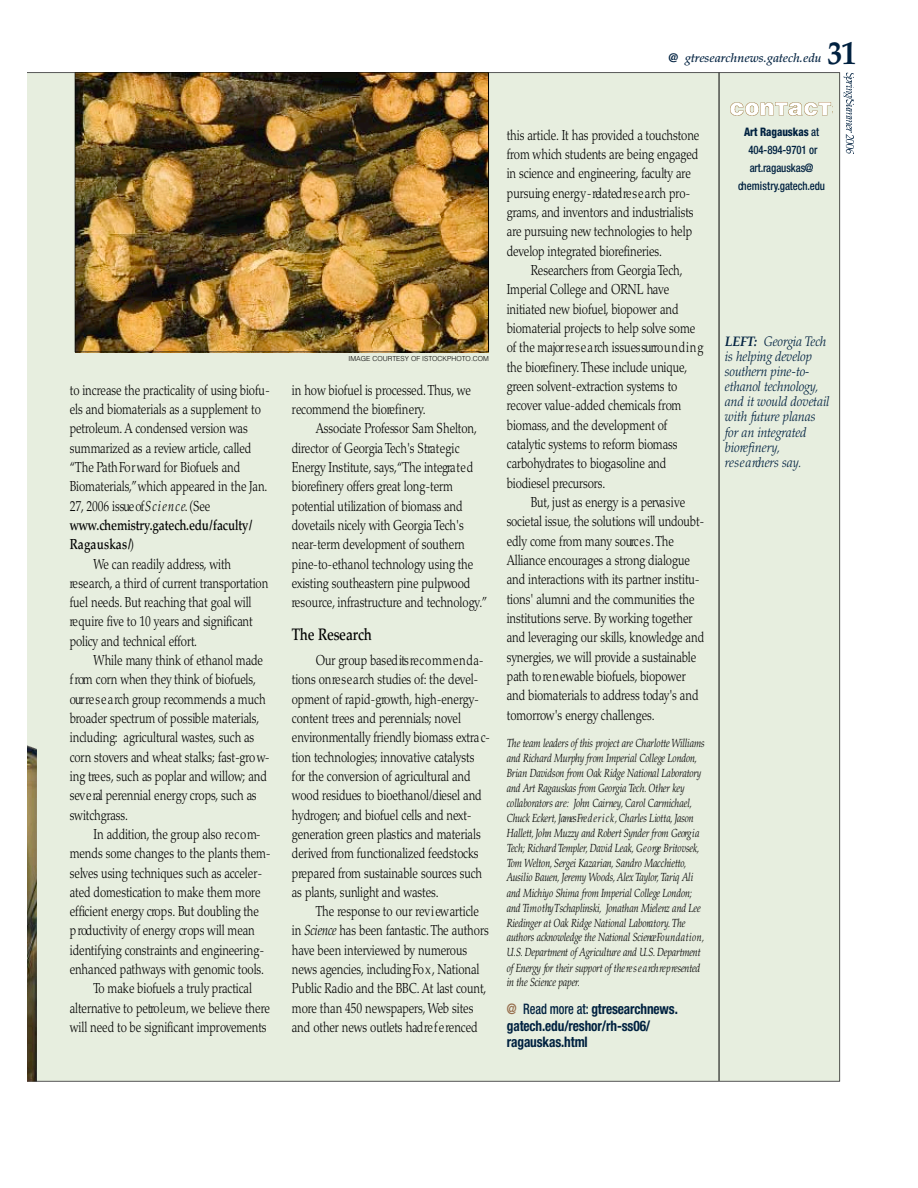
<style>
.page{position:relative;width:918px;height:1188px;background:#fff}
.page>*{position:absolute;margin:0;border:0;box-sizing:border-box;transform-origin:0 0}
.t1{font:700 33.15px "Palatino";color:#002140;scale:.9 1}
.t2{font:500 16.5px "Palatino";letter-spacing:-.015em;color:#000;scale:.8 1}
.t3{font:300 14.55px/19.4px "Palatino";color:#000;scale:.8 1}
.t4{font:700 condensed 14.55px/16.5px "Helvetica Neue";letter-spacing:-.01em;color:#002140;scale:.92 1}
.t5{font:500 14.55px "Palatino";letter-spacing:-.01em;color:#000;scale:.8 1}
.t6{font:italic 300 13.8px/15.1px "Palatino";color:#002140;scale:.92 1}
.t7{font:italic 500 12.45px "Palatino";color:#002140}
.t8{font:italic 300 11.7px/15px "Palatino";color:#000;scale:.8 1}
.t9{font:500 condensed 11.7px/17.9px "Helvetica Neue";color:#002140;text-align:center;scale:.92 1}
.t10{font:300 6.9px "Helvetica";color:#000}
.s1{font-weight:900;font-style:normal}
.s2{font-style:italic}
.s3{font-weight:300}
.s4{font-weight:500;color:#956c4b}
.s5{font-weight:500}
.s6{font-weight:800}
.s7{font-weight:700}
</style>
<div class="page">
<div style="left:27px;top:72px;width:813px;height:1010px;background:#e7eedf"></div>
<hr style="left:719px;top:73px;width:1px;height:1008px;background:#000">
<svg style="left:843px;top:72px;width:11px;height:82px"></svg>
<img style="left:731px;top:102px;width:101px;height:13px">
<img style="left:27px;top:745px;width:10px;height:337px">
<img style="left:75px;top:72px;width:414px;height:280px">
<p class="t7" style="left:669px;top:53px;width:154px"><span class="s1">@</span> gtresearchnews.gatech.edu</p>
<h1 class="t1" style="left:828px;top:40px;width:34px">3 1</h1>
<p class="t3" style="left:70px;top:382px;width:252px">to increase the practicality of using biofu-</p>
<p class="t3" style="left:70px;top:401px;width:241px">els and biomaterials as a supplement to</p>
<p class="t3" style="left:70px;top:420px;width:224px">p e tro le u m . A condensed version wa s</p>
<p class="t3" style="left:70px;top:440px;width:229px">summarized as a rev iew article, c a lle d</p>
<p class="t3" style="left:70px;top:459px;width:215px">“The Path Fo r wa rd for Biofuels and</p>
<p class="t3" style="left:70px;top:478px;width:249px">B io m a te ria ls ,”which appeared in the Ja n .</p>
<p class="t3" style="left:70px;top:498px;width:177px">2 7 , 2006 issue of <span class="s2">S c i e n c e</span>. (S e e</p>
<p class="t5" style="left:70px;top:519px;width:230px">w w w.ch e m is tr y.g a te ch .e d u / fa c u lty /</p>
<p class="t5" style="left:70px;top:538px;width:82px">R a g a u s k a s /<span class="s3">)</span></p>
<p class="t3" style="left:94px;top:556px;width:174px">We can readily addre s s , w ith</p>
<p class="t3" style="left:70px;top:575px;width:250px">re s e a rc h , a third of current tra n s p o rta tio n</p>
<p class="t3" style="left:70px;top:594px;width:229px">fuel needs. But reaching that goal will</p>
<p class="t3" style="left:70px;top:614px;width:230px">re q u ire five to 10 years and significant</p>
<p class="t3" style="left:70px;top:633px;width:161px">p o licy and technical effort.</p>
<p class="t3" style="left:94px;top:652px;width:214px">While many think of ethanol made</p>
<p class="t3" style="left:70px;top:671px;width:235px">f rom corn when they think of biofuels,</p>
<p class="t3" style="left:70px;top:691px;width:247px">our re s e a rch group recommends a much</p>
<p class="t3" style="left:70px;top:710px;width:239px">b roader spectrum of possible materials,</p>
<p class="t3" style="left:70px;top:729px;width:232px">including: agricultural wa s te s , such as</p>
<p class="t3" style="left:70px;top:749px;width:252px">corn stovers and wheat stalks; fast-gro w-</p>
<p class="t3" style="left:70px;top:768px;width:248px">ing tre e s , such as poplar and willow; and</p>
<p class="t3" style="left:70px;top:787px;width:235px">s ev e ral perennial energy cro p s , such as</p>
<p class="t3" style="left:70px;top:807px;width:74px">s w itc h g ra s s .</p>
<p class="t3" style="left:94px;top:826px;width:210px">In addition, the group also re c o m-</p>
<p class="t3" style="left:70px;top:845px;width:253px">mends some changes to the plants them-</p>
<p class="t3" style="left:70px;top:865px;width:242px">selves using techniques such as acceler-</p>
<p class="t3" style="left:70px;top:884px;width:240px">ated domestication to make them more</p>
<p class="t3" style="left:70px;top:903px;width:238px">efficient energy cro p s . But doubling the</p>
<p class="t3" style="left:70px;top:923px;width:233px">p roductivity of energy crops will mean</p>
<p class="t3" style="left:70px;top:942px;width:245px">identifying constraints and engineering-</p>
<p class="t3" style="left:70px;top:961px;width:245px">enhanced pathways with genomic tools.</p>
<p class="t3" style="left:94px;top:981px;width:200px">To make biofuels a truly pra c tic a l</p>
<p class="t3" style="left:70px;top:1000px;width:252px">alternative to petro le u m , we believe there</p>
<p class="t3" style="left:70px;top:1019px;width:248px">will need to be significant improv e m e n ts</p>
<p class="t10" style="left:349px;top:356px;width:142px">IMAGE COURTESY OF ISTOCKPHOTO.COM</p>
<p class="t3" style="left:292px;top:382px;width:226px">in how biofuel is pro c e s s e d . T h u s , w e recommend the biore fin e ry.</p>
<p class="t3" style="left:292px;top:420px;width:246px;text-indent:24px">Associate Professor Sam Shelton,<br>d irector of Georgia Tech's Stra te g ic<br>E n e rgy Institute, s ay s ,“The integra t e d<br>b io re fin e ry offers great long-term potential utilization of biomass and<br>d ovetails nicely with Georgia Te c h 's<br>n e a r-term development of southern pine-to-ethanol technology using the existing southeastern pine pulpwo o d<br>re s o u rc e , in fra s tru c tu re and technology.”</p>
<p class="t2" style="left:292px;top:628px;width:101px">The Research</p>
<p class="t3" style="left:292px;top:652px;width:249px;text-indent:24px">Our group based its re c o m m e n d a&shy;tions on re s e a rch studies of: the dev e l&shy;opment of ra p id - g ro w th , h ig h - e n e rg y - content trees and perennials; novel<br>e nv ironmentally friendly biomass extra c&shy;tion technologies; innovative catalysts for the conversion of agricultural and wood residues to bioethanol/diesel and hy d rogen; and biofuel cells and next-<br>g e n e ration green plastics and materials derived from functionalized feedstocks<br>p re p a red from sustainable sources such as plants, sunlight and wa s te s .</p>
<p class="t3" style="left:292px;top:903px;width:248px;text-indent:24px">The response to our rev i ew article in <span class="s2">S cie n ce</span> has been fantastic. The authors h ave been interv iewed by numero u s<br>n ews agencies, including Fo x , N a tio n a l Public Radio and the BBC. At last count, m o re than 450 new s p a p e rs , Web sites and other news outlets had re f e re n c e d</p>
<p class="t3" style="left:507px;top:127px;width:242px">this article. It has provided a touchstone from which students are being engaged in science and engineering, faculty are pursuing energ y - related re s e a rch pro&shy;g ra m s , and inventors and industrialists a re pursuing new technologies to help d evelop integrated biore fin e rie s .</p>
<p class="t3" style="left:507px;top:262px;width:247px;text-indent:24px">R e s e a rchers from Georgia Te c h , Imperial College and ORNL have initiated new biofuel, biopower and biomaterial projects to help solve some of the major re s e a rch issues surro u n d i n g the biore fin e ry. These include unique,<br>g reen solvent-extraction systems to<br>re c over value-added chemicals from<br>b io m a s s , and the development of catalytic systems to reform biomass<br>c a rb o hy d rates to biogasoline and biodiesel pre c u rs o rs .</p>
<p class="t3" style="left:507px;top:494px;width:248px;text-indent:24px">B u t, just as energy is a perva s iv e societal issue, the solutions will undoubt&shy;edly come from many sourc e s .T h e Alliance encourages a strong dialogue and interactions with its partner institu&shy;tions' alumni and the communities the institutions serv e . By working together and lev e raging our skills, knowledge and s y n e rg ie s , we will provide a sustainable path to re n ewable biofuels, b io p o w e r and biomaterials to address today's and to m o rrow's energy challenges.</p>
<p class="t8" style="left:507px;top:737px;width:249px">The team leaders of this project are Charlotte Willia m s and Richard Murphy from Imperial College London, Brian Davidson from Oak Ridge National Labora to ry and Art Ragauskas from Georgia Te ch . Other key<br>co lla b o rators are: John Cairney, Carol Carmichael, Chuck Eckert, James Fre d e r i c k ,Charles Liotta, Ja so n<br>H a lle tt, John Muzzy and Robert Synder from Georg i a Tech; Richard Te m p le r, David Leak, G e o rge Britovsek, Tom We lto n , S e rgei Kazarian, Sandro Macchietto, Ausilio Bauen, Je remy Wo o d s, Alex Ta y lo r,Tariq Ali and Michiyo Shima from Imperial College London; and Tim o t hyT sch a p lin sk i, Jonathan Mielenz and Lee Riedinger at Oak Ridge National Labora to r y.Th e authors acknowledge the National Science Fo u n d a t io n , U .S . Department of Agriculture and U.S. D e p a rtm e n t of Energy for their support of the re s e a rch re p re se n te d in the Science paper.</p>
<p class="t4" style="left:507px;top:1002px;width:187px"><span class="s4">@</span> <span class="s5">Read more at:</span> g tre s e a rc h n e w s . g a te c h .e d u /re s h o r/rh - s s 0 6 /<br>ra g a u s k a s .h tm l</p>
<p class="t9" style="left:738px;top:124px;width:96px"><span class="s6">Art Ragauskas</span> a t<br>404-894-9701 or<br>a rt.ragauskas@<br>ch e m is try.g a te ch .e d u</p>
<p class="t6" style="left:725px;top:335px;width:115px"><span class="s7">L E F T:</span> G e o rgia Te ch is helping develop southern pine-to&shy;ethanol technology, and it would dovetail with future planas for an integra te d<br>b io re fin e r y,<br>re s e a rchers say.</p>
</div>
